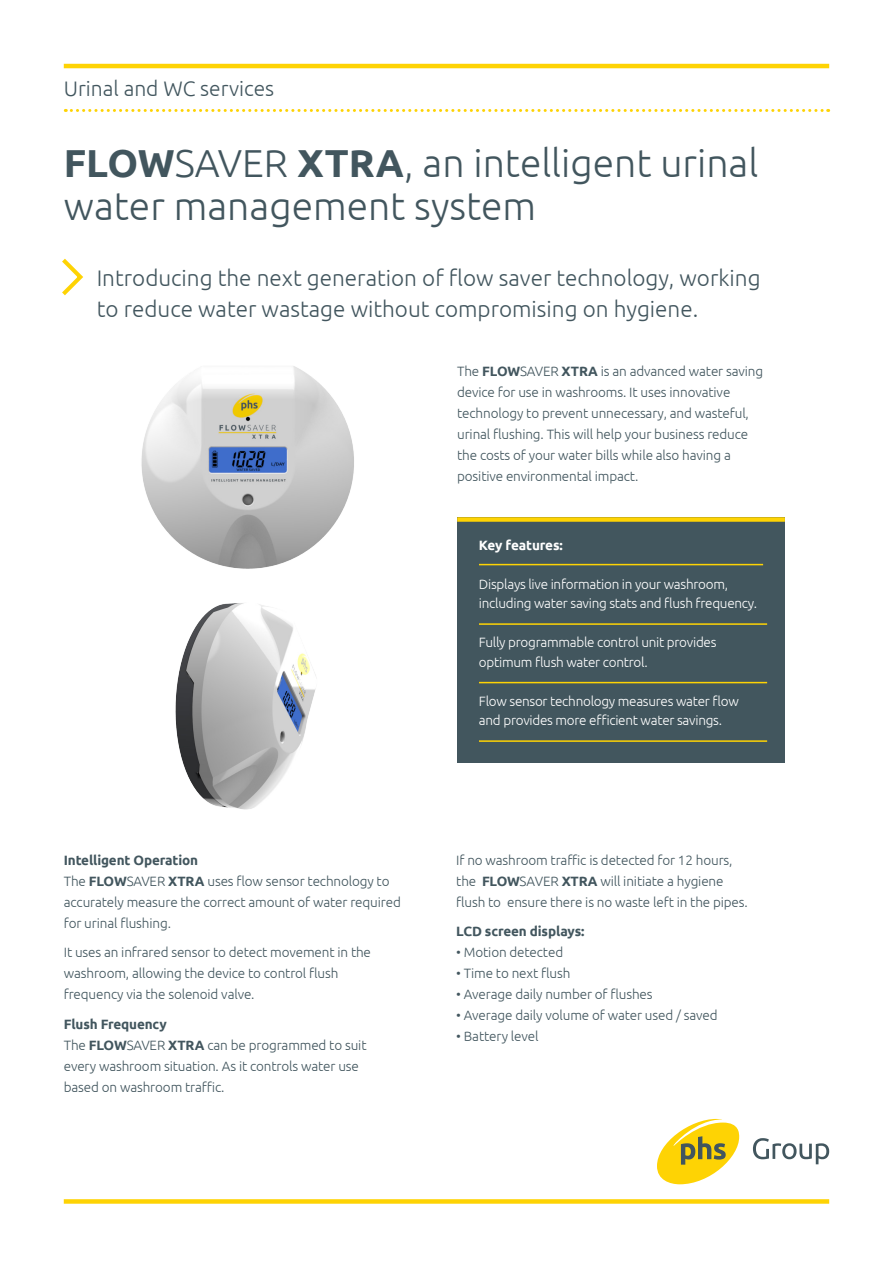
<style>
.page{position:relative;width:893px;height:1263px;background:#fff}
.page>*{position:absolute;margin:0;border:0;box-sizing:border-box;transform-origin:0 0}
.t1{font:300 39px/43.5px "Ubuntu";color:#42565e}
.Intro_Text{font:300 22.5px/31.5px "Ubuntu";color:#42565e}
.Category_Name{font:300 21px "Ubuntu";color:#42565e}
.Main_Copy{font:300 13.5px/21px "Ubuntu";letter-spacing:-.01em;color:#42565e}
.Feature_Copy_on_grey{font:300 13.5px/19.5px "Ubuntu";letter-spacing:-.02em;color:#fff}
.Main_Copy-2{font:700 13.5px "Ubuntu";letter-spacing:-.01em;color:#42565e}
.Feature_Copy_On_Grey_Sub_Head{font:700 13.5px "Ubuntu";letter-spacing:-.01em;color:#fff}
.s1{font-weight:700}
</style>
<div class="page">
<div style="left:64px;top:1199px;width:765px;height:5px;background:#fed304"></div>
<svg style="left:657px;top:1119px;width:82px;height:65px"></svg>
<svg style="left:753px;top:1138px;width:76px;height:26px"></svg>
<div style="left:457px;top:517px;width:328px;height:245px;background:#42565e"></div>
<hr style="left:479px;top:623px;width:288px;height:2px;background:#fed304">
<hr style="left:479px;top:682px;width:288px;height:1px;background:#fed304">
<hr style="left:479px;top:740px;width:288px;height:2px;background:#fed304">
<div style="left:457px;top:517px;width:328px;height:5px;background:#fed304"></div>
<hr style="left:479px;top:564px;width:284px;height:1px;background:#fed304">
<img style="left:141px;top:366px;width:213px;height:203px">
<img style="left:175px;top:603px;width:141px;height:207px">
<hr style="left:64px;top:64px;width:765px;height:4px;background:#fed304">
<svg style="left:65px;top:109px;width:764px;height:3px"></svg>
<svg style="left:62px;top:258px;width:21px;height:38px"></svg>
<p class="Category_Name" style="left:64px;top:76px;width:212px">Urinal and WC services</p>
<p class="t1" style="left:64px;top:140px;width:696px"><span class="s1">FLOW</span>SAVER <span class="s1">XTRA</span>, an intelligent urinal water management system</p>
<p class="Intro_Text" style="left:97px;top:261px;width:665px">Introducing the next generation of flow saver technology, working to reduce water wastage without compromising on hygiene.</p>
<p class="Main_Copy" style="left:457px;top:360px;width:308px">The <span class="s1">FLOW</span>SAVER <span class="s1">XTRA</span> is an advanced water saving device for use in washrooms. It uses innovative technology to prevent unnecessary, and wasteful, urinal flushing. This will help your business reduce the costs of your water bills while also having a positive environmental impact.</p>
<p class="Main_Copy-2" style="left:64px;top:852px;width:136px">Intelligent Operation</p>
<p class="Main_Copy" style="left:64px;top:870px;width:339px">The <span class="s1">FLOW</span>SAVER <span class="s1">XTRA</span> uses flow sensor technology to accurately measure the correct amount of water required for urinal flushing.</p>
<p class="Main_Copy" style="left:64px;top:941px;width:309px">It uses an infrared sensor to detect movement in the washroom, allowing the device to control flush frequency via the solenoid valve.</p>
<p class="Main_Copy-2" style="left:64px;top:1016px;width:104px">Flush Frequency</p>
<p class="Main_Copy" style="left:64px;top:1034px;width:304px">The <span class="s1">FLOW</span>SAVER <span class="s1">XTRA</span> can be programmed to suit every washroom situation. As it controls water use based on washroom traffic.</p>
<p class="Feature_Copy_On_Grey_Sub_Head" style="left:479px;top:537px;width:85px">Key features:</p>
<p class="Feature_Copy_on_grey" style="left:479px;top:574px;width:280px">Displays live information in your washroom, including water saving stats and flush frequency.</p>
<p class="Feature_Copy_on_grey" style="left:479px;top:632px;width:239px">Fully programmable control unit provides optimum flush water control.</p>
<p class="Feature_Copy_on_grey" style="left:479px;top:691px;width:261px">Flow sensor technology measures water flow and provides more efficient water savings.</p>
<p class="Main_Copy" style="left:456px;top:849px;width:293px">If no washroom traffic is detected for 12 hours, the <span class="s1">FLOW</span>SAVER <span class="s1">XTRA</span> will initiate a hygiene flush to ensure there is no waste left in the pipes.</p>
<p class="Main_Copy-2" style="left:456px;top:923px;width:130px">LCD screen displays:</p>
<p class="Main_Copy" style="left:456px;top:941px;width:108px">• Motion detected</p>
<p class="Main_Copy" style="left:456px;top:962px;width:116px">• Time to next flush</p>
<p class="Main_Copy" style="left:456px;top:983px;width:198px">• Average daily number of flushes</p>
<p class="Main_Copy" style="left:456px;top:1004px;width:263px">• Average daily volume of water used / saved</p>
<p class="Main_Copy" style="left:456px;top:1026px;width:84px">• Battery level</p>
</div>
